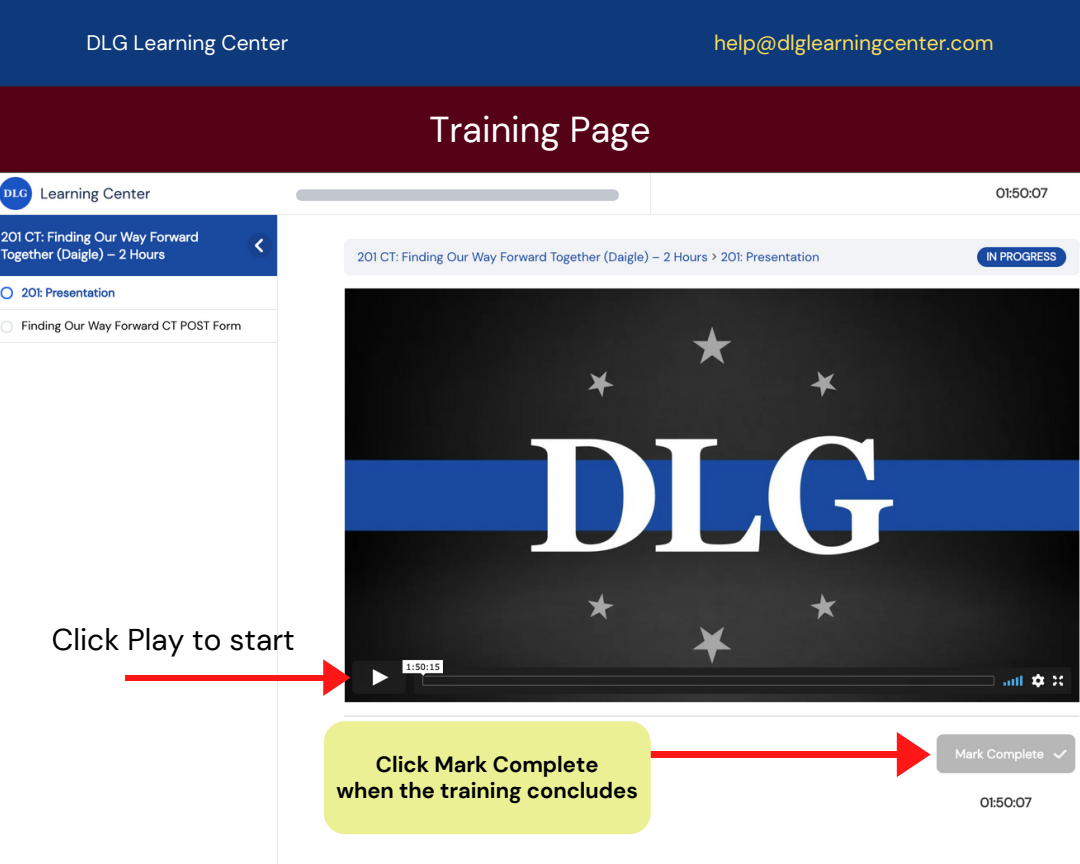
<style>
.page{position:relative;width:1080px;height:864px;background:#fff}
.page>*{position:absolute;margin:0;border:0;box-sizing:border-box;transform-origin:0 0}
.t1{font:36px "DM Sans";color:#fff}
.t2{font:30px "DM Sans";color:#000}
.t3{font:700 21.9px "DM Sans";color:#000}
.t4{font:21px "DM Sans";color:#ffde59}
.t5{font:21px "DM Sans";color:#fff}
</style>
<div class="page">
<div style="left:0;top:86px;width:1080px;height:87px;background:#560216"></div>
<div style="left:0;top:0;width:1080px;height:87px;background:#0e397a"></div>
<img style="left:0;top:173px;width:1080px;height:691px">
<div style="left:641px;top:751px;width:263px;height:7px;background:#ff1616"></div>
<svg style="left:897px;top:732px;width:34px;height:45px"></svg>
<div style="left:324px;top:721px;width:327px;height:113px;background:#ebf094;border-radius:21px"></div>
<div style="left:125px;top:675px;width:204px;height:5px;background:#ff1616"></div>
<svg style="left:323px;top:659px;width:27px;height:37px"></svg>
<p class="t5" style="left:86px;top:29px;width:203px">DLG Learning Center</p>
<p class="t4" style="left:714px;top:29px;width:281px">help@dlglearningcenter.com</p>
<p class="t1" style="left:429px;top:106px;width:223px">Training Page</p>
<p class="t2" style="left:52px;top:620px;width:245px">Click Play to start</p>
<p class="t3" style="left:376px;top:750px;width:224px">Click Mark Complete</p>
<p class="t3" style="left:337px;top:776px;width:303px">when the training concludes</p>
</div>
